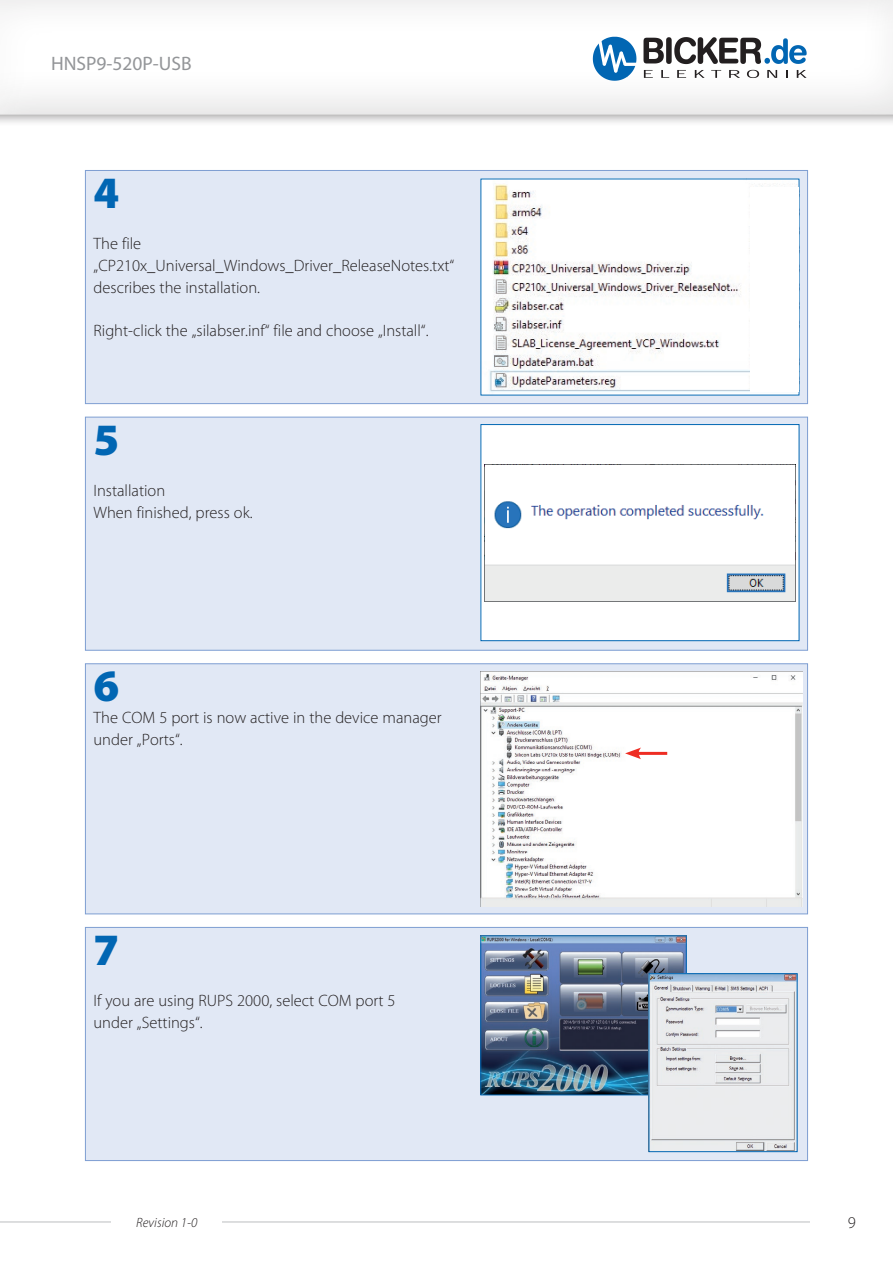
<style>
.page{position:relative;width:893px;height:1263px;background:#fff}
.page>*{position:absolute;margin:0;border:0;box-sizing:border-box;transform-origin:0 0}
.t1{font:900 45px "Myriad Pro";color:#0166b3}
.t2{font:19.5px "Myriad Pro";color:#939598}
.t3{font:300 16.5px/21.8px "Myriad Pro";color:#231f20}
.t4{font:italic 300 13.5px "Myriad Pro";color:#231f20}
</style>
<div class="page">
<div style="left:0;top:0;width:893px;height:127px;background:#231f20;opacity:.5"></div>
<div style="left:0;top:0;width:893px;height:116px;background:#231f20;opacity:.25"></div>
<svg style="left:593px;top:37px;width:214px;height:44px"></svg>
<hr style="left:0;top:1221px;width:829px;height:1px;background:#bcbdc0">
<div style="left:112px;top:1180px;width:110px;height:83px;background:#fff"></div>
<div style="left:810px;top:1180px;width:83px;height:83px;background:#fff"></div>
<div style="left:85px;top:170px;width:723px;height:234px;background:#e1e8f5;border:1px solid #7e9ed2"></div>
<div style="left:85px;top:417px;width:723px;height:234px;background:#e1e8f5;border:1px solid #7e9ed2"></div>
<img style="left:482px;top:181px;width:315px;height:212px">
<div style="left:481px;top:425px;width:318px;height:216px;background:#fff"></div>
<img style="left:484px;top:464px;width:312px;height:137px">
<div style="left:480px;top:424px;width:319px;height:217px;border:1px solid #0166b3"></div>
<div style="left:85px;top:663px;width:723px;height:251px;background:#e1e8f5;border:1px solid #7e9ed2"></div>
<div style="left:85px;top:927px;width:723px;height:234px;background:#e1e8f5;border:1px solid #7e9ed2"></div>
<img style="left:480px;top:672px;width:322px;height:234px">
<hr style="left:635px;top:752px;width:32px;height:3px;background:#ee2d23">
<svg style="left:625px;top:747px;width:16px;height:12px"></svg>
<img style="left:482px;top:937px;width:203px;height:156px">
<div style="left:480px;top:935px;width:207px;height:160px;border:1px solid #0166b3"></div>
<img style="left:651px;top:975px;width:144px;height:175px">
<div style="left:649px;top:973px;width:148px;height:179px;border:1px solid #0166b3"></div>
<div style="left:750px;top:187px;width:49px;height:205px;background:#fff"></div>
<img style="left:713px;top:1003px;width:32px;height:13px">
<p class="t2" style="left:51px;top:51px;width:142px">HNSP9-520P-USB</p>
<h1 class="t1" style="left:94px;top:163px;width:27px">4</h1>
<p class="t3" style="left:94px;top:233px;width:362px">The file „CP210x_Universal_Windows_Driver_ReleaseNotes.txt“ describes the installation.</p>
<p class="t3" style="left:94px;top:320px;width:337px">Right-click the „silabser.inf“ file and choose „Install“.</p>
<h1 class="t1" style="left:94px;top:409px;width:27px">5</h1>
<p class="t3" style="left:94px;top:479px;width:160px">Installation<br>When finished, press ok.</p>
<h1 class="t1" style="left:94px;top:656px;width:27px">6</h1>
<p class="t3" style="left:94px;top:707px;width:350px">The COM 5 port is now active in the device manager under „Ports“.</p>
<h1 class="t1" style="left:94px;top:920px;width:27px">7</h1>
<p class="t3" style="left:94px;top:990px;width:303px">If you are using RUPS 2000, select COM port 5 under „Settings“.</p>
<p class="t4" style="left:136px;top:1214px;width:63px">Revision 1-0</p>
<p class="t3" style="left:848px;top:1211px;width:10px">9</p>
</div>
